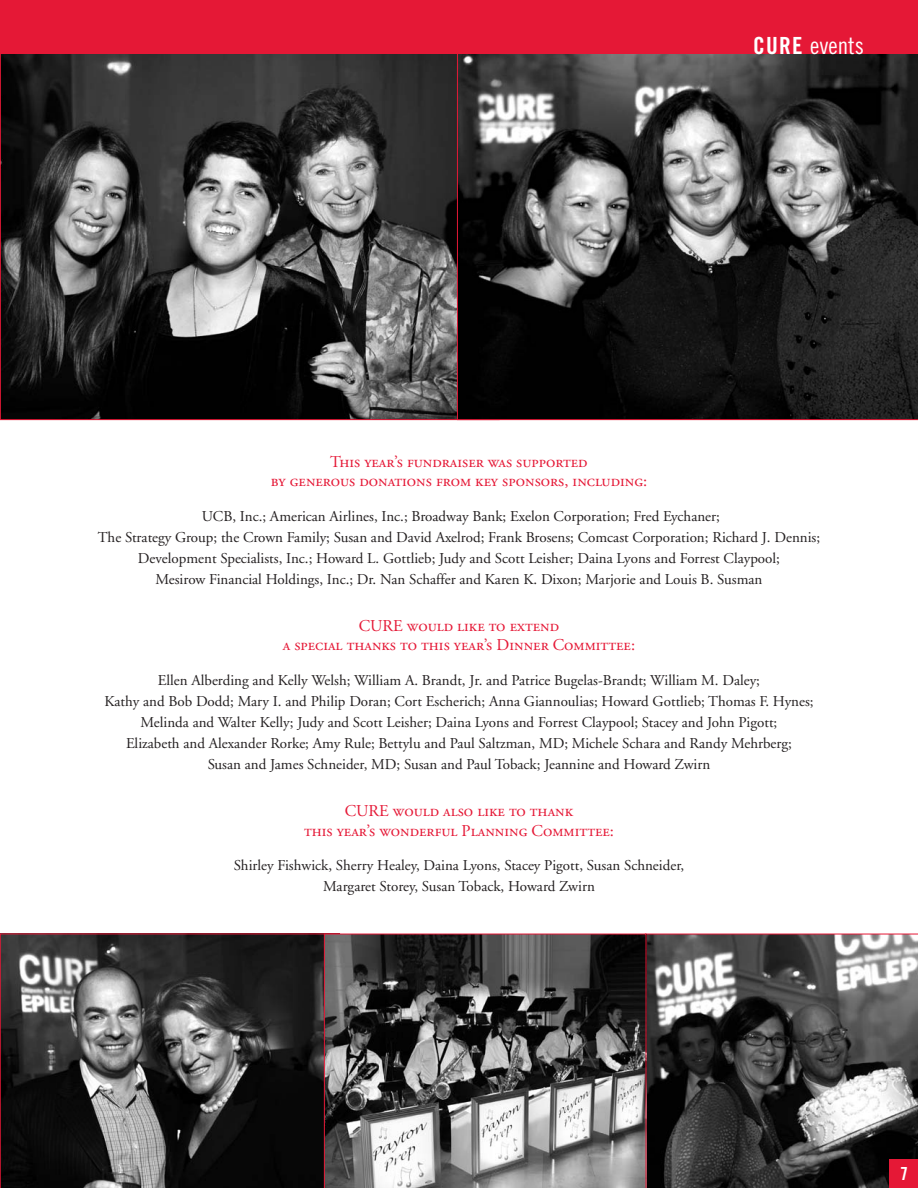
<style>
.page{position:relative;width:918px;height:1188px;background:#fff}
.page>*{position:absolute;margin:0;border:0;box-sizing:border-box;transform-origin:0 0}
.t1{font:23.7px "Trade Gothic Cond Eighteen";color:#fff}
.t2{font:23.7px "Trade Gothic Bold Cond Twenty";color:#fff}
.Copy{font:18px "Trade Gothic Bold Cond Twenty";color:#fff}
.Copy-2{font:16.5px/19.8px "Adobe Garamond Regular SC";color:#e51836;text-align:center}
.Copy-3{font:15px/21px "Adobe Garamond";color:#231f20;text-align:center}
</style>
<div class="page">
<img style="left:2px;top:54px;width:455px;height:364px">
<svg style="left:457px;top:54px;width:461px;height:366px;background:#3b3a3a"></svg>
<div style="left:0;top:0;width:918px;height:54px;background:#e51836"></div>
<svg style="left:646px;top:934px;width:272px;height:254px;background:#5a5354"></svg>
<div style="left:889px;top:1159px;width:29px;height:29px;background:#e51836"></div>
<svg style="left:0;top:934px;width:324px;height:254px;background:#3f3c3d"></svg>
<svg style="left:324px;top:934px;width:322px;height:254px;background:#696868"></svg>
<p class="t2" style="left:753px;top:31px;width:13px">CURE</p>
<p class="t1" style="left:810px;top:31px;width:55px">events</p>
<p class="Copy-2" style="left:271px;top:452px;width:378px">This year’s fundraiser was supported<br>by generous donations from key sponsors, including:</p>
<p class="Copy-3" style="left:98px;top:506px;width:724px">UCB, Inc.; American Airlines, Inc.; Broadway Bank; Exelon Corporation; Fred Eychaner;<br>The Strategy Group; the Crown Family; Susan and David Axelrod; Frank Brosens; Comcast Corporation; Richard J. Dennis; Development Specialists, Inc.; Howard L. Gottlieb; Judy and Scott Leisher; Daina Lyons and Forrest Claypool;<br>Mesirow Financial Holdings, Inc.; Dr. Nan Schaffer and Karen K. Dixon; Marjorie and Louis B. Susman</p>
<p class="Copy-2" style="left:283px;top:616px;width:354px">CURE would like to extend<br>a special thanks to this year’s Dinner Committee:</p>
<p class="Copy-3" style="left:104px;top:670px;width:711px">Ellen Alberding and Kelly Welsh; William A. Brandt, Jr. and Patrice Bugelas-Brandt; William M. Daley;<br>Kathy and Bob Dodd; Mary I. and Philip Doran; Cort Escherich; Anna Giannoulias; Howard Gottlieb; Thomas F. Hynes; Melinda and Walter Kelly; Judy and Scott Leisher; Daina Lyons and Forrest Claypool; Stacey and John Pigott;<br>Elizabeth and Alexander Rorke; Amy Rule; Bettylu and Paul Saltzman, MD; Michele Schara and Randy Mehrberg;<br>Susan and James Schneider, MD; Susan and Paul Toback; Jeannine and Howard Zwirn</p>
<p class="Copy-2" style="left:304px;top:801px;width:311px">CURE would also like to thank<br>this year’s wonderful Planning Committee:</p>
<p class="Copy-3" style="left:234px;top:855px;width:452px">Shirley Fishwick, Sherry Healey, Daina Lyons, Stacey Pigott, Susan Schneider,<br>Margaret Storey, Susan Toback, Howard Zwirn</p>
<p class="Copy" style="left:900px;top:1162px;width:9px">7</p>
</div>
